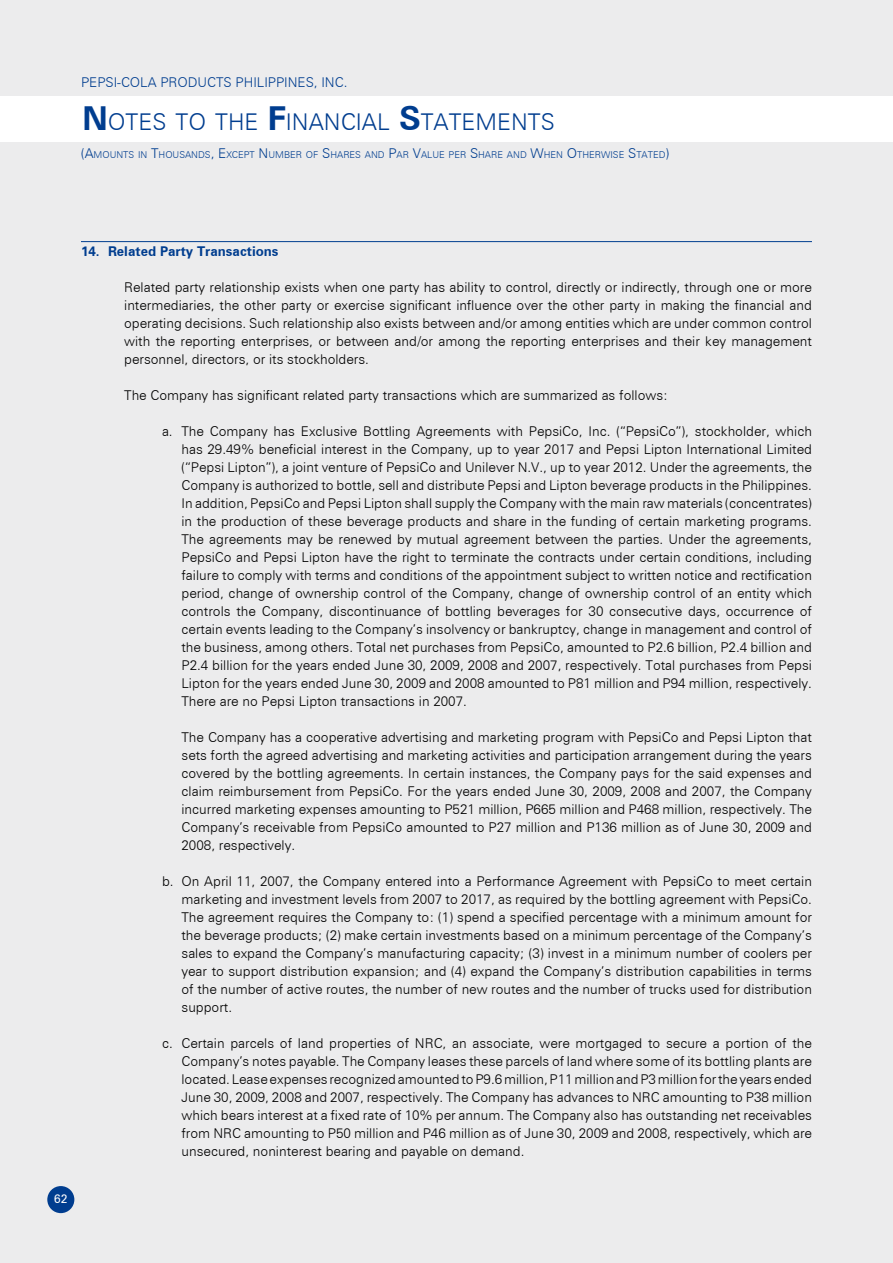
<style>
.page{position:relative;width:893px;height:1263px;background:#ececed}
.page>*{position:absolute;margin:0;border:0;box-sizing:border-box;transform-origin:0 0}
.t1{font:300 23.1px "Zurich BT";color:#003d8f}
.t2{font:300 13.5px/18px "Zurich BT";color:#000;text-align:justify}
.t3{font:300 13.5px "Zurich BT";color:#003d8f}
.t4{font:700 13.5px "Zurich BT";color:#003d8f}
.t5{font:12px "Zurich BT";color:#fff}
.t6{font:300 9.45px "Zurich BT";color:#003d8f}
.s1{font-weight:700;font-size:33px}
.s2{font-size:13.5px}
</style>
<div class="page">
<div style="left:0;top:96px;width:893px;height:46px;background:#fff"></div>
<div style="left:47px;top:1186px;width:27px;height:27px;background:#003d8f;border-radius:50%"></div>
<hr style="left:81px;top:241px;width:731px;height:1px;background:#003d8f">
<p class="t3" style="left:81px;top:74px;width:9px">PEP</p>
<p class="t3" style="left:106px;top:74px;width:26px">SI-COLA</p>
<p class="t3" style="left:160px;top:74px;width:10px">PRODUCT</p>
<p class="t3" style="left:224px;top:74px;width:20px">S PHILIPPINE</p>
<p class="t3" style="left:306px;top:74px;width:43px">S, INC.</p>
<h1 class="t1" style="left:82px;top:108px;width:471px"><span class="s1">N</span> otes to the <span class="s1">F</span>inancial <span class="s1">S</span>tatements</h1>
<p class="t6" style="left:81px;top:149px;width:590px"><span class="s2">(A</span>mounts in <span class="s2">T</span>housands<span class="s2">, E</span>xcept <span class="s2">N</span> umber of <span class="s2">S</span>hares and <span class="s2">P</span>ar <span class="s2">V</span>alue per <span class="s2">S</span>hare and <span class="s2">W</span>hen <span class="s2">O</span>therwise <span class="s2">S</span>tated<span class="s2">)</span></p>
<p class="t5" style="left:54px;top:1191px;width:15px">62</p>
<p class="t4" style="left:81px;top:243px;width:199px">14. Related Party Transactions</p>
<p class="t2" style="left:124px;top:278px;width:689px">Related party relationship exists when one party has ability to control, directly or indirectly, through one or more intermediaries, the other party or exercise significant influence over the other party in making the financial and operating decisions. Such relationship also exists between and/or among entities which are under common control with the reporting enterprises, or between and/or among the reporting enterprises and their key management personnel, directors, or its stockholders.</p>
<p class="t2" style="left:124px;top:386px;width:545px">The Company has significant related party transactions which are summarized as follows:</p>
<p class="t2" style="left:182px;top:422px;width:632px;text-indent:-20px">a. The Company has Exclusive Bottling Agreements with PepsiCo, Inc. (“PepsiCo”), stockholder, which has 29.49% beneficial interest in the Company, up to year 2017 and Pepsi Lipton International Limited (“Pepsi Lipton”), a joint venture of PepsiCo and Unilever N.V., up to year 2012. Under the agreements, the Company is authorized to bottle, sell and distribute Pepsi and Lipton beverage products in the Philippines.<br>In addition, PepsiCo and Pepsi Lipton shall supply the Company with the main raw materials (concentrates) in the production of these beverage products and share in the funding of certain marketing programs.<br>The agreements may be renewed by mutual agreement between the parties. Under the agreements, PepsiCo and Pepsi Lipton have the right to terminate the contracts under certain conditions, including failure to comply with terms and conditions of the appointment subject to written notice and rectification period, change of ownership control of the Company, change of ownership control of an entity which controls the Company, discontinuance of bottling beverages for 30 consecutive days, occurrence of certain events leading to the Company’s insolvency or bankruptcy, change in management and control of the business, among others. Total net purchases from PepsiCo, amounted to P2.6 billion, P2.4 billion and P2.4 billion for the years ended June 30, 2009, 2008 and 2007, respectively. Total purchases from Pepsi Lipton for the years ended June 30, 2009 and 2008 amounted to P81 million and P94 million, respectively.<br>There are no Pepsi Lipton transactions in 2007.</p>
<p class="t2" style="left:182px;top:728px;width:632px">The Company has a cooperative advertising and marketing program with PepsiCo and Pepsi Lipton that sets forth the agreed advertising and marketing activities and participation arrangement during the years covered by the bottling agreements. In certain instances, the Company pays for the said expenses and claim reimbursement from PepsiCo. For the years ended June 30, 2009, 2008 and 2007, the Company incurred marketing expenses amounting to P521 million, P665 million and P468 million, respectively. The Company’s receivable from PepsiCo amounted to P27 million and P136 million as of June 30, 2009 and 2008, respectively.</p>
<p class="t2" style="left:182px;top:872px;width:632px;text-indent:-19px">b. On April 11, 2007, the Company entered into a Performance Agreement with PepsiCo to meet certain marketing and investment levels from 2007 to 2017, as required by the bottling agreement with PepsiCo.<br>The agreement requires the Company to: (1) spend a specified percentage with a minimum amount for the beverage products; (2) make certain investments based on a minimum percentage of the Company’s sales to expand the Company’s manufacturing capacity; (3) invest in a minimum number of coolers per year to support distribution expansion; and (4) expand the Company’s distribution capabilities in terms of the number of active routes, the number of new routes and the number of trucks used for distribution support.</p>
<p class="t2" style="left:182px;top:1034px;width:632px;text-indent:-19px">c. Certain parcels of land properties of NRC, an associate, were mortgaged to secure a portion of the Company’s notes payable. The Company leases these parcels of land where some of its bottling plants are located. Lease expenses recognized amounted to P9.6 million, P11 million and P3 million for the years ended June 30, 2009, 2008 and 2007, respectively. The Company has advances to NRC amounting to P38 million which bears interest at a fixed rate of 10% per annum. The Company also has outstanding net receivables from NRC amounting to P50 million and P46 million as of June 30, 2009 and 2008, respectively, which are unsecured, noninterest bearing and payable on demand.</p>
</div>
